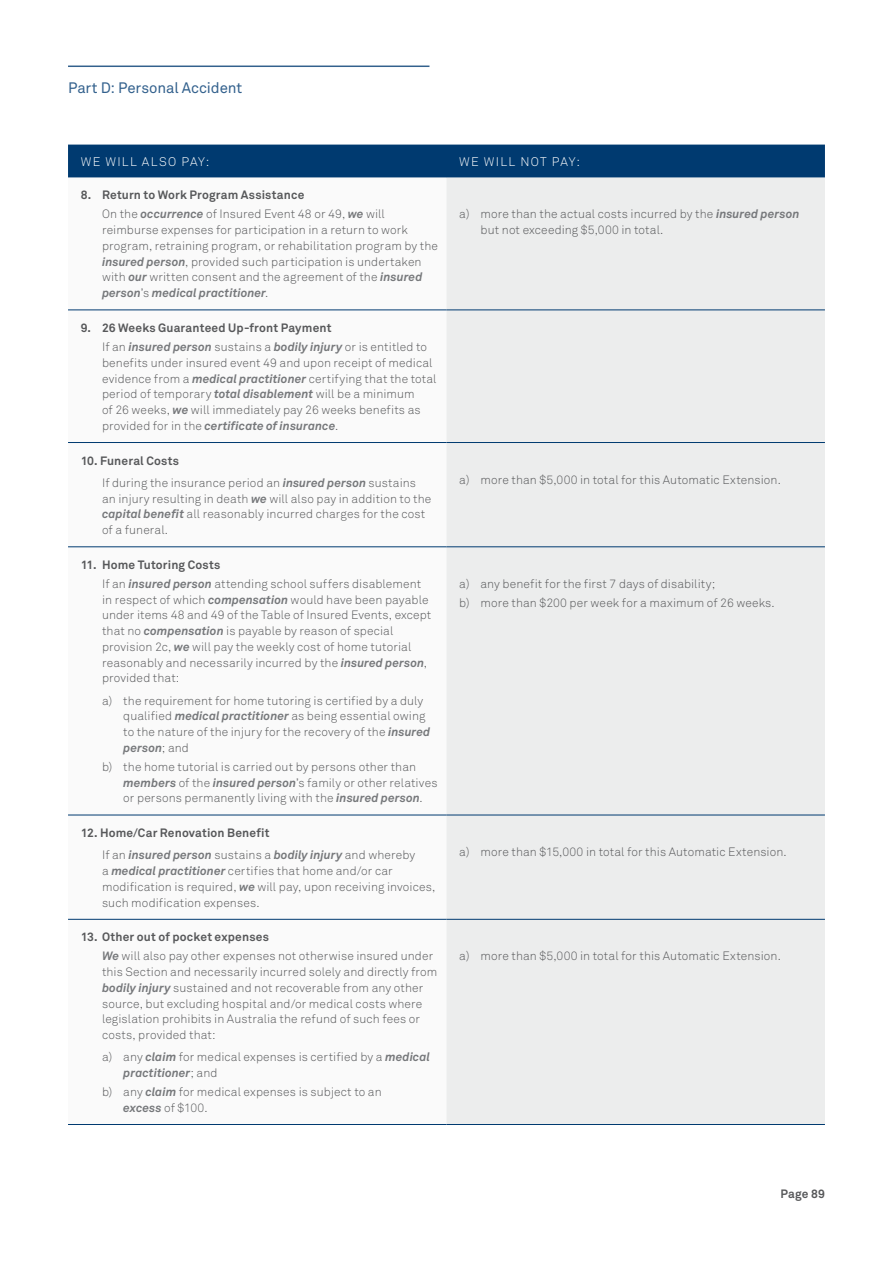
<style>
.page{position:relative;width:893px;height:1263px;background:#fff}
.page>*{position:absolute;margin:0;border:0;box-sizing:border-box;transform-origin:0 0}
.t1{font:15px "Akkurat Pro";letter-spacing:-.005em;color:#33618d}
.H1_TABLE{font:12.3px "Akkurat Light Pro";letter-spacing:.105em;color:#fff}
.D_Body_inset{font:12px/15.8px "Akkurat Light Pro";letter-spacing:.01em;color:#57585a}
.D_Body_Bullets_2{font:12px/15.8px "Akkurat Light Pro";letter-spacing:.01em;color:#57585a}
.D_Body_Bullets_1{font:12px/15.8px "Akkurat Light Pro";letter-spacing:.01em;color:#57585a}
.Body_bullet_subhead{font:700 12px "Akkurat Pro";letter-spacing:.015em;color:#57585a}
.Body_Subhead{font:700 12px "Akkurat Pro";letter-spacing:.015em;color:#57585a}
.s1{font-family:"Akkurat Pro";font-weight:700;font-style:italic;color:#76787b}
</style>
<div class="page">
<hr style="left:68px;top:66px;width:361px;height:1px;background:#33618d">
<div style="left:68px;top:145px;width:757px;height:33px;background:#003a70"></div>
<svg style="left:68px;top:310px;width:378px;height:609px"></svg>
<div style="left:446px;top:178px;width:379px;height:946px;background:#eceded"></div>
<hr style="left:68px;top:309px;width:378px;height:1px;background:#003a70">
<hr style="left:446px;top:309px;width:379px;height:1px;background:#003a70">
<hr style="left:68px;top:442px;width:378px;height:1px;background:#003a70">
<hr style="left:446px;top:442px;width:379px;height:1px;background:#003a70">
<hr style="left:68px;top:546px;width:378px;height:1px;background:#003a70">
<hr style="left:446px;top:546px;width:379px;height:1px;background:#003a70">
<hr style="left:68px;top:815px;width:378px;height:1px;background:#003a70">
<hr style="left:446px;top:815px;width:379px;height:1px;background:#003a70">
<hr style="left:68px;top:919px;width:378px;height:1px;background:#003a70">
<hr style="left:446px;top:919px;width:379px;height:1px;background:#003a70">
<hr style="left:68px;top:1124px;width:378px;height:1px;background:#003a70">
<hr style="left:446px;top:1124px;width:379px;height:1px;background:#003a70">
<p class="t1" style="left:68px;top:79px;width:176px">Part D: Personal Accident</p>
<p class="H1_TABLE" style="left:81px;top:154px;width:130px">WE WILL ALSO PAY:</p>
<p class="H1_TABLE" style="left:459px;top:154px;width:122px">WE WILL NOT PAY:</p>
<p class="Body_bullet_subhead" style="left:81px;top:188px;width:225px">8. Return to Work Program Assistance</p>
<p class="D_Body_inset" style="left:102px;top:207px;width:337px">On the <span class="s1">occurrence</span> of Insured Event 48 or 49, <span class="s1">we</span> will reimburse expenses for participation in a return to work program, retraining program, or rehabilitation program by the <span class="s1">insured person</span>, provided such participation is undertaken with <span class="s1">our</span> written consent and the agreement of the <span class="s1">insured person</span>’s <span class="s1">medical practitioner</span>.</p>
<p class="D_Body_Bullets_1" style="left:480px;top:207px;width:320px;text-indent:-21px">a) more than the actual costs incurred by the <span class="s1">insured person </span>but not exceeding $5,000 in total.</p>
<p class="Body_bullet_subhead" style="left:81px;top:320px;width:252px">9. 26 Weeks Guaranteed Up-front Payment</p>
<p class="D_Body_inset" style="left:102px;top:339px;width:336px">If an <span class="s1">insured person</span> sustains a <span class="s1">bodily injury</span> or is entitled to benefits under insured event 49 and upon receipt of medical evidence from a <span class="s1">medical practitioner</span> certifying that the total period of temporary <span class="s1">total disablement</span> will be a minimum<br>of 26 weeks, <span class="s1">we</span> will immediately pay 26 weeks benefits as provided for in the <span class="s1">certificate of insurance</span>.</p>
<p class="Body_Subhead" style="left:81px;top:453px;width:100px">10. Funeral Costs</p>
<p class="D_Body_inset" style="left:102px;top:475px;width:331px">If during the insurance period an <span class="s1">insured person</span> sustains an injury resulting in death <span class="s1">we</span> will also pay in addition to the <span class="s1">capital benefit</span> all reasonably incurred charges for the cost of a funeral.</p>
<p class="D_Body_Bullets_1" style="left:459px;top:472px;width:323px">a) more than $5,000 in total for this Automatic Extension.</p>
<p class="Body_bullet_subhead" style="left:81px;top:557px;width:141px">11. Home Tutoring Costs</p>
<p class="D_Body_inset" style="left:102px;top:576px;width:331px">If an <span class="s1">insured person</span> attending school suffers disablement in respect of which <span class="s1">compensation</span> would have been payable under items 48 and 49 of the Table of Insured Events, except that no <span class="s1">compensation</span> is payable by reason of special provision 2c, <span class="s1">we</span> will pay the weekly cost of home tutorial reasonably and necessarily incurred by the <span class="s1">insured person</span>, provided that:</p>
<p class="D_Body_Bullets_2" style="left:123px;top:693px;width:309px;text-indent:-21px">a) the requirement for home tutoring is certified by a duly qualified <span class="s1">medical practitioner</span> as being essential owing to the nature of the injury for the recovery of the <span class="s1">insured person</span>; and</p>
<p class="D_Body_Bullets_2" style="left:123px;top:759px;width:316px;text-indent:-21px">b) the home tutorial is carried out by persons other than <span class="s1">members</span> of the <span class="s1">insured person</span>’s family or other relatives or persons permanently living with the <span class="s1">insured person</span>.</p>
<p class="D_Body_Bullets_1" style="left:459px;top:576px;width:258px">a) any benefit for the first 7 days of disability;</p>
<p class="D_Body_Bullets_1" style="left:459px;top:595px;width:317px">b) more than $200 per week for a maximum of 26 weeks.</p>
<p class="Body_Subhead" style="left:81px;top:825px;width:190px">12. Home/Car Renovation Benefit</p>
<p class="D_Body_inset" style="left:102px;top:847px;width:335px">If an <span class="s1">insured person</span> sustains a <span class="s1">bodily injury</span> and whereby<br>a <span class="s1">medical practitioner</span> certifies that home and/or car modification is required, <span class="s1">we</span> will pay, upon receiving invoices, such modification expenses.</p>
<p class="D_Body_Bullets_1" style="left:459px;top:844px;width:329px">a) more than $15,000 in total for this Automatic Extension.</p>
<p class="Body_bullet_subhead" style="left:81px;top:930px;width:190px">13. Other out of pocket expenses</p>
<p class="D_Body_inset" style="left:102px;top:948px;width:337px"><span class="s1">We</span> will also pay other expenses not otherwise insured under this Section and necessarily incurred solely and directly from <span class="s1">bodily injury</span> sustained and not recoverable from any other source, but excluding hospital and/or medical costs where legislation prohibits in Australia the refund of such fees or costs, provided that:</p>
<p class="D_Body_Bullets_2" style="left:123px;top:1049px;width:308px;text-indent:-21px">a) any <span class="s1">claim</span> for medical expenses is certified by a <span class="s1">medical practitioner</span>; and</p>
<p class="D_Body_Bullets_2" style="left:123px;top:1084px;width:260px;text-indent:-21px">b) any <span class="s1">claim</span> for medical expenses is subject to an <span class="s1">excess</span> of $100.</p>
<p class="D_Body_Bullets_1" style="left:459px;top:948px;width:323px">a) more than $5,000 in total for this Automatic Extension.</p>
<p class="Body_bullet_subhead" style="left:781px;top:1186px;width:46px">Page 89</p>
</div>
